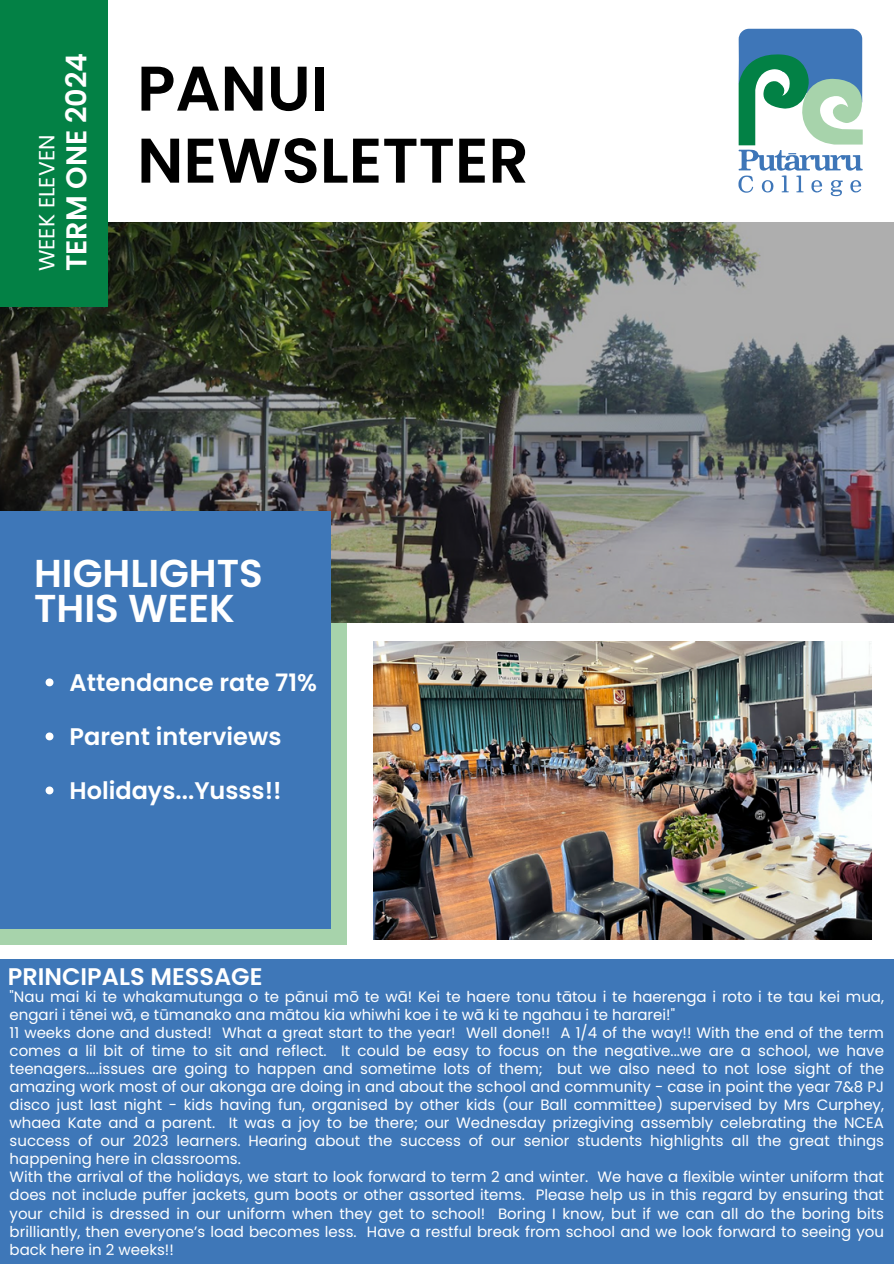
<style>
.page{position:relative;width:894px;height:1264px;background:#fff}
.page>*{position:absolute;margin:0;border:0;box-sizing:border-box;transform-origin:0 0}
.t1{font:600 63px/72px "Poppins";color:#000}
.t2{font:600 38.85px/34.8px "Poppins";color:#fff}
.t3{font:600 28.65px "Poppins";color:#fff}
.t4{font:600 24px "Poppins";color:#fff}
.t5{font:21.9px "Poppins";color:#fff}
.t6{font:15px/18px "Poppins";color:#fff;text-align:justify}
</style>
<div class="page">
<div style="left:0;top:530px;width:346px;height:415px;background:#a7d3ab"></div>
<img style="left:0;top:222px;width:893px;height:401px">
<div style="left:0;top:0;width:107px;height:306px;background:#038145"></div>
<div style="left:0;top:511px;width:331px;height:417px;background:#3e77b8"></div>
<img style="left:373px;top:641px;width:497px;height:298px">
<div style="left:0;top:959px;width:893px;height:304px;background:#3e77b8"></div>
<svg style="left:738px;top:29px;width:124px;height:167px"></svg>
<svg style="left:46px;top:678px;width:7px;height:8px"></svg>
<svg style="left:46px;top:732px;width:7px;height:8px"></svg>
<svg style="left:46px;top:786px;width:7px;height:8px"></svg>
<h3 class="t5" style="left:31px;top:271px;width:138px;rotate:-90deg">WEEK ELEVEN</h3>
<p class="t3" style="left:56px;top:271px;width:220px;rotate:-90deg">TERM ONE 2024</p>
<h5 class="t1" style="left:137px;top:53px;width:393px">PANUI<br>NEWSLETTER</h5>
<h1 class="t2" style="left:34px;top:556px;width:230px">HIGHLIGHTS<br>THIS WEEK</h1>
<h2 class="t4" style="left:69px;top:665px;width:249px">Attendance rate 71%</h2>
<p class="t4" style="left:69px;top:719px;width:213px">Parent interviews</p>
<p class="t4" style="left:69px;top:773px;width:214px">Holidays...Yusss!!</p>
<p class="t4" style="left:8px;top:959px;width:256px">PRINCIPALS MESSAGE</p>
<h4 class="t6" style="left:10px;top:988px;width:875px">"Nau mai ki te whakamutunga o te pānui mō te wā! Kei te haere tonu tātou i te haerenga i roto i te tau kei mua, engari i tēnei wā, e tūmanako ana mātou kia whiwhi koe i te wā ki te ngahau i te hararei!"</h4>
<p class="t6" style="left:10px;top:1024px;width:875px">11 weeks done and dusted! What a great start to the year! Well done!! A 1/4 of the way!! With the end of the term comes a lil bit of time to sit and reflect. It could be easy to focus on the negative...we are a school, we have teenagers....issues are going to happen and sometime lots of them; but we also need to not lose sight of the amazing work most of our akonga are doing in and about the school and community - case in point the year 7&amp;8 PJ disco just last night - kids having fun, organised by other kids (our Ball committee) supervised by Mrs Curphey, whaea Kate and a parent. It was a joy to be there; our Wednesday prizegiving assembly celebrating the NCEA success of our 2023 learners. Hearing about the success of our senior students highlights all the great things happening here in classrooms.</p>
<p class="t6" style="left:10px;top:1168px;width:875px">With the arrival of the holidays, we start to look forward to term 2 and winter. We have a flexible winter uniform that does not include puffer jackets, gum boots or other assorted items. Please help us in this regard by ensuring that your child is dressed in our uniform when they get to school! Boring I know, but if we can all do the boring bits brilliantly, then everyone’s load becomes less. Have a restful break from school and we look forward to seeing you back here in 2 weeks!!</p>
</div>
